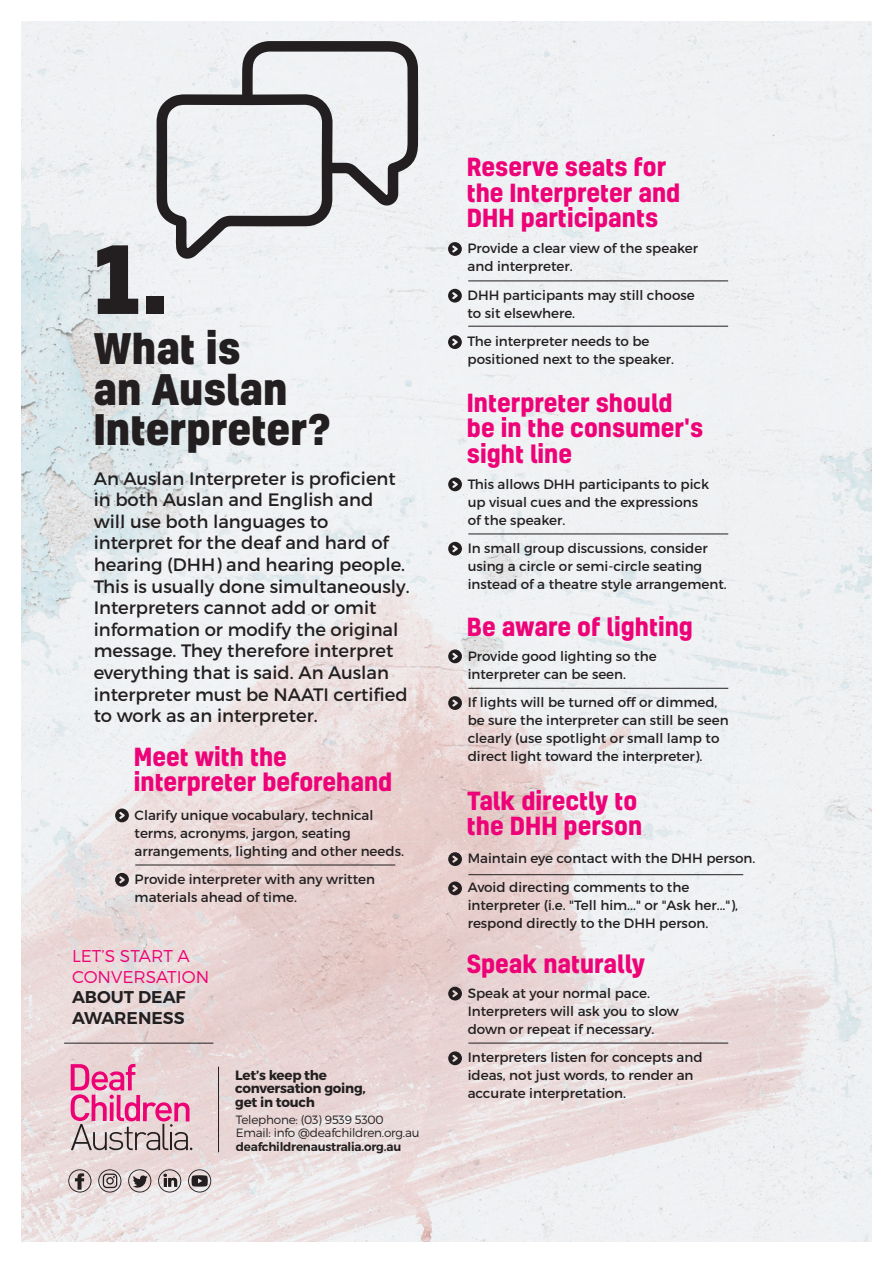
<style>
.page{position:relative;width:893px;height:1263px;background:#fff}
.page>*{position:absolute;margin:0;border:0;box-sizing:border-box;transform-origin:0 0}
.t1{font:800 90px "Kelson";color:#231f20}
.t2{font:800 40.5px/40.5px "Kelson";color:#231f20}
.t3{font:700 24px/25.5px "Kelson";color:#ed0277}
.t4{font:18px/21.6px "Montserrat";color:#231f20}
.t5{font:300 17.1px/20.4px "Montserrat";color:#ed0274}
.t6{font:600 17.1px/20.4px "Montserrat";color:#231f20}
.t7{font:13.5px/18px "Montserrat";color:#231f20}
.t8{font:700 13.5px/13.5px "Montserrat";letter-spacing:-.02em;color:#231f20}
.t9{font:300 12px/13.5px "Montserrat";letter-spacing:-.02em;color:#231f20}
.t10{font:600 12px "Montserrat";letter-spacing:-.02em;color:#231f20}
</style>
<div class="page">
<img style="left:21px;top:21px;width:851px;height:1221px">
<svg style="left:71px;top:1064px;width:121px;height:86px;background:#dda4b9"></svg>
<hr style="left:64px;top:1043px;width:149px;height:1px;background:#231f20">
<hr style="left:218px;top:1067px;width:1px;height:85px;background:#231f20">
<hr style="left:135px;top:864px;width:260px;height:1px;background:#231f20">
<svg style="left:115px;top:808px;width:14px;height:14px"></svg>
<svg style="left:115px;top:873px;width:14px;height:14px"></svg>
<hr style="left:468px;top:280px;width:260px;height:1px;background:#231f20">
<hr style="left:468px;top:326px;width:260px;height:1px;background:#231f20">
<svg style="left:448px;top:242px;width:14px;height:14px"></svg>
<svg style="left:448px;top:289px;width:14px;height:14px"></svg>
<svg style="left:448px;top:335px;width:14px;height:14px"></svg>
<hr style="left:468px;top:533px;width:260px;height:1px;background:#231f20">
<svg style="left:448px;top:477px;width:14px;height:14px"></svg>
<svg style="left:448px;top:542px;width:14px;height:14px"></svg>
<hr style="left:468px;top:688px;width:260px;height:1px;background:#231f20">
<svg style="left:448px;top:649px;width:14px;height:14px"></svg>
<svg style="left:448px;top:696px;width:14px;height:14px"></svg>
<hr style="left:468px;top:874px;width:275px;height:1px;background:#231f20">
<svg style="left:448px;top:852px;width:14px;height:14px"></svg>
<svg style="left:448px;top:881px;width:14px;height:14px"></svg>
<hr style="left:468px;top:1043px;width:260px;height:1px;background:#231f20">
<svg style="left:448px;top:987px;width:14px;height:13px"></svg>
<svg style="left:448px;top:1051px;width:14px;height:14px"></svg>
<svg style="left:237px;top:35px;width:186px;height:1207px"></svg>
<svg style="left:151px;top:86px;width:187px;height:184px"></svg>
<svg style="left:68px;top:1169px;width:23px;height:23px"></svg>
<svg style="left:158px;top:1169px;width:23px;height:23px"></svg>
<svg style="left:98px;top:1169px;width:23px;height:23px"></svg>
<svg style="left:128px;top:1169px;width:23px;height:23px"></svg>
<svg style="left:188px;top:1169px;width:23px;height:23px"></svg>
<h1 class="t1" style="left:94px;top:238px;width:77px">1.</h1>
<h2 class="t2" style="left:93px;top:331px;width:239px">What is<br>an Auslan<br>Interpreter?</h2>
<p class="t4" style="left:94px;top:469px;width:317px">An Auslan Interpreter is proficient in both Auslan and English and will use both languages to interpret for the deaf and hard of hearing (DHH) and hearing people.<br>This is usually done simultaneously.<br>Interpreters cannot add or omit information or modify the original message. They therefore interpret everything that is said. An Auslan interpreter must be NAATI certified to work as an interpreter.</p>
<h3 class="t3" style="left:134px;top:745px;width:260px">Meet with the interpreter beforehand</h3>
<p class="t7" style="left:135px;top:807px;width:271px">Clarify unique vocabulary, technical terms, acronyms, jargon, seating arrangements, lighting and other needs.</p>
<p class="t7" style="left:135px;top:871px;width:242px">Provide interpreter with any written materials ahead of time.</p>
<p class="t5" style="left:72px;top:947px;width:139px">LET’S START A<br>CONVERSATION</p>
<p class="t6" style="left:72px;top:988px;width:115px">ABOUT DEAF<br>AWARENESS</p>
<p class="t8" style="left:235px;top:1069px;width:132px">Let’s keep the conversation going, get in touch</p>
<p class="t9" style="left:236px;top:1114px;width:185px">Telephone: (03) 9539 5300<br>Email: info @deafchildren.org.au</p>
<p class="t10" style="left:236px;top:1141px;width:167px">deafchildrenaustralia.org.au</p>
<h3 class="t3" style="left:467px;top:156px;width:215px">Reserve seats for the Interpreter and<br>DHH participants</h3>
<p class="t7" style="left:468px;top:240px;width:232px">Provide a clear view of the speaker and interpreter.</p>
<p class="t7" style="left:468px;top:287px;width:229px">DHH participants may still choose to sit elsewhere.</p>
<p class="t7" style="left:468px;top:333px;width:208px">The interpreter needs to be positioned next to the speaker.</p>
<h3 class="t3" style="left:467px;top:391px;width:238px">Interpreter should be in the consumer's sight line</h3>
<p class="t7" style="left:468px;top:476px;width:243px">This allows DHH participants to pick up visual cues and the expressions of the speaker.</p>
<p class="t7" style="left:468px;top:540px;width:261px">In small group discussions, consider using a circle or semi-circle seating instead of a theatre style arrangement.</p>
<h3 class="t3" style="left:467px;top:616px;width:228px">Be aware of lighting</h3>
<p class="t7" style="left:468px;top:648px;width:190px">Provide good lighting so the interpreter can be seen.</p>
<p class="t7" style="left:468px;top:694px;width:263px">If lights will be turned off or dimmed, be sure the interpreter can still be seen clearly (use spotlight or small lamp to direct light toward the interpreter).</p>
<h3 class="t3" style="left:467px;top:790px;width:177px">Talk directly to the DHH person</h3>
<p class="t7" style="left:468px;top:845px;width:289px;line-height:28.5px">Maintain eye contact with the DHH person.<br>Avoid directing comments to the</p>
<p class="t7" style="left:468px;top:897px;width:272px">interpreter (i.e. "Tell him..." or "Ask her..."), respond directly to the DHH person.</p>
<h3 class="t3" style="left:467px;top:953px;width:180px">Speak naturally</h3>
<p class="t7" style="left:468px;top:985px;width:213px">Speak at your normal pace.<br>Interpreters will ask you to slow down or repeat if necessary.</p>
<p class="t7" style="left:468px;top:1049px;width:236px">Interpreters listen for concepts and ideas, not just words, to render an accurate interpretation.</p>
</div>
